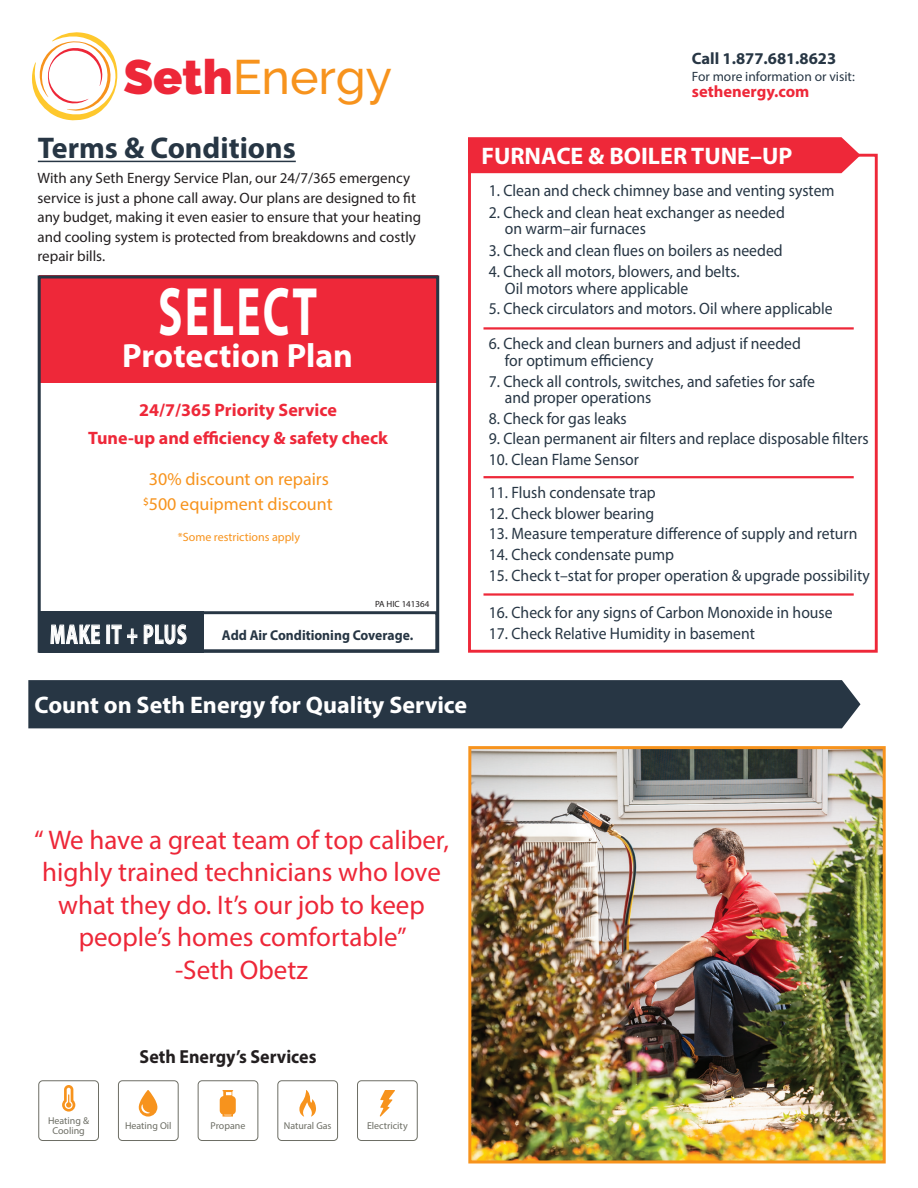
<style>
.page{position:relative;width:918px;height:1188px;background:#fff}
.page>*{position:absolute;margin:0;border:0;box-sizing:border-box;transform-origin:0 0}
.t1{font:700 69px "Myriad Pro";letter-spacing:.05em;color:#fff;scale:.66 1}
.t2{font:500 48.3px "Raleway";color:#f7931d}
.t3{font:700 33.75px "Myriad Pro";color:#fff}
.t4{font:700 30px "Myriad Pro";color:#273644}
.t5{font:700 27.45px "Myriad Pro";letter-spacing:.05em;color:#fff;scale:.66 1}
.t6{font:27px/32.4px "Myriad Pro";color:#ed2738;text-align:center}
.t7{font:700 24px "Myriad Pro";color:#fff}
.t8{font:700 18.9px "Myriad Pro";color:#231f20;scale:.95 1}
.t9{font:700 18px/27.5px "Myriad Pro";color:#ee2839;text-align:center}
.t10{font:18px "Myriad Pro";color:#f7931d}
.t11{font:16.5px/15.6px "Myriad Pro";color:#273644;scale:.95 1}
.t12{font:700 16.5px "Myriad Pro";color:#273644}
.t13{font:700 16.5px "Myriad Pro";color:#ee2839}
.t14{font:15px/19.5px "Myriad Pro";color:#231f20}
.t15{font:700 14.4px "Myriad Pro";color:#273644;scale:.95 1}
.t16{font:13.5px "Myriad Pro";color:#273644}
.t17{font:12px "Myriad Pro";color:#f7931d}
.t18{font:9.9px/9.9px "Myriad Pro";color:#6d6e65;text-align:center}
.t19{font:9px "Myriad Pro";color:#231f20}
.s1{font-weight:900;color:#ed2738}
</style>
<div class="page">
<div style="left:39px;top:275px;width:398px;height:108px;background:#ee2839"></div>
<div style="left:38px;top:275px;width:401px;height:378px;border:3px solid #273644"></div>
<div style="left:468px;top:137px;width:393px;height:36px;background:#ee2839"></div>
<div style="left:468px;top:154px;width:410px;height:499px;border:3px solid #ee2839"></div>
<hr style="left:38px;top:161px;width:258px;height:1px;background:#273644">
<hr style="left:484px;top:327px;width:370px;height:3px;background:#ee2839">
<hr style="left:484px;top:476px;width:370px;height:2px;background:#ee2839">
<hr style="left:484px;top:593px;width:370px;height:3px;background:#ee2839">
<div style="left:28px;top:680px;width:832px;height:48px;background:#273644"></div>
<svg style="left:32px;top:32px;width:86px;height:89px"></svg>
<div style="left:195px;top:611px;width:243px;height:41px;border:3px solid #273644"></div>
<div style="left:39px;top:611px;width:165px;height:42px;background:#273644"></div>
<svg style="left:51px;top:625px;width:49px;height:19px"></svg>
<div style="left:107px;top:625px;width:3px;height:19px;border:1px solid #fff"></div>
<svg style="left:112px;top:625px;width:25px;height:19px"></svg>
<svg style="left:144px;top:624px;width:42px;height:20px"></svg>
<img style="left:472px;top:750px;width:410px;height:410px">
<div style="left:468px;top:746px;width:418px;height:418px;border:3px solid #f7931d"></div>
<div style="left:357px;top:1080px;width:61px;height:61px;border:1px solid #6d6e65;border-radius:4px"></div>
<svg style="left:380px;top:1090px;width:15px;height:27px"></svg>
<div style="left:198px;top:1080px;width:60px;height:61px;border:1px solid #6d6e65;border-radius:4px"></div>
<svg style="left:220px;top:1090px;width:16px;height:27px"></svg>
<div style="left:277px;top:1080px;width:61px;height:61px;border:1px solid #6d6e65;border-radius:4px"></div>
<svg style="left:299px;top:1090px;width:17px;height:27px"></svg>
<div style="left:118px;top:1080px;width:61px;height:61px;border:1px solid #6d6e65;border-radius:4px"></div>
<svg style="left:139px;top:1090px;width:18px;height:27px"></svg>
<div style="left:38px;top:1080px;width:61px;height:61px;border:1px solid #6d6e65;border-radius:4px"></div>
<svg style="left:62px;top:1085px;width:13px;height:27px"></svg>
<h2 class="t2" style="left:123px;top:59px;width:270px"><span class="s1">Seth</span>Energy</h2>
<p class="t12" style="left:692px;top:52px;width:146px">Call 1.877.681.8623</p>
<p class="t16" style="left:692px;top:71px;width:164px">For more information or visit:</p>
<p class="t13" style="left:692px;top:85px;width:119px">sethenergy.com</p>
<h3 class="t4" style="left:38px;top:137px;width:259px">Terms &amp; Conditions</h3>
<h3 class="t7" style="left:481px;top:147px;width:312px">FURNACE &amp; BOILER TUNE–UP</h3>
<p class="t14" style="left:38px;top:170px;width:385px">With any Seth Energy Service Plan, our 24/7/365 emergency service is just a phone call away. Our plans are designed to fit any budget, making it even easier to ensure that your heating and cooling system is protected from breakdowns and costly repair bills.</p>
<h1 class="t1" style="left:158px;top:285px;width:243px">SELECT</h1>
<h3 class="t3" style="left:122px;top:343px;width:232px">Protection Plan</h3>
<p class="t9" style="left:88px;top:398px;width:301px">24/7/365 Priority Service<br>Tune-up and efficiency &amp; safety check</p>
<p class="t10" style="left:149px;top:472px;width:182px">30% discount on repairs</p>
<p class="t10" style="left:143px;top:497px;width:191px">$500 equipment discount</p>
<p class="t17" style="left:178px;top:532px;width:124px">*Some restrictions apply</p>
<p class="t19" style="left:375px;top:601px;width:56px">PA HIC 141364</p>
<h3 class="t5" style="left:50px;top:624px;width:209px">MAKE IT + PLUS</h3>
<p class="t15" style="left:222px;top:629px;width:203px">Add Air Conditioning Coverage.</p>
<h3 class="t7" style="left:35px;top:695px;width:434px">Count on Seth Energy for Quality Service</h3>
<p class="t11" style="left:489px;top:184px;width:365px">1. Clean and check chimney base and venting system</p>
<p class="t11" style="left:505px;top:206px;width:296px;text-indent:-16px">2. Check and clean heat exchanger as needed on warm–air furnaces</p>
<p class="t11" style="left:489px;top:244px;width:311px">3. Check and clean flues on boilers as needed</p>
<p class="t11" style="left:489px;top:265px;width:265px">4. Check all motors, blowers, and belts.</p>
<p class="t11" style="left:505px;top:282px;width:195px">Oil motors where applicable</p>
<p class="t11" style="left:489px;top:302px;width:363px">5. Check circulators and motors. Oil where applicable</p>
<p class="t11" style="left:505px;top:337px;width:313px;line-height:16.5px;text-indent:-16px">6. Check and clean burners and adjust if needed for optimum efficiency</p>
<p class="t11" style="left:505px;top:391px;width:156px">and proper operations</p>
<p class="t11" style="left:489px;top:375px;width:345px">7. Check all controls, switches, and safeties for safe</p>
<p class="t11" style="left:489px;top:412px;width:147px">8. Check for gas leaks</p>
<p class="t11" style="left:489px;top:432px;width:401px">9. Clean permanent air filters and replace disposable filters</p>
<p class="t11" style="left:489px;top:453px;width:159px">10. Clean Flame Sensor</p>
<p class="t11" style="left:489px;top:486px;width:177px">11. Flush condensate trap</p>
<p class="t11" style="left:489px;top:507px;width:176px">12. Check blower bearing</p>
<p class="t11" style="left:489px;top:527px;width:389px">13. Measure temperature difference of supply and return</p>
<p class="t11" style="left:489px;top:548px;width:196px">14. Check condensate pump</p>
<p class="t11" style="left:489px;top:569px;width:402px">15. Check t–stat for proper operation &amp; upgrade possibility</p>
<p class="t11" style="left:489px;top:606px;width:363px">16. Check for any signs of Carbon Monoxide in house</p>
<p class="t11" style="left:489px;top:627px;width:282px">17. Check Relative Humidity in basement</p>
<h3 class="t6" style="left:34px;top:826px;width:416px">“ We have a great team of top caliber, highly trained technicians who love what they do. It’s our job to keep people’s homes comfortable”<br>-Seth Obetz</h3>
<p class="t18" style="left:48px;top:1116px;width:43px">Heating &amp;<br>Cooling</p>
<p class="t8" style="left:140px;top:1050px;width:188px">Seth Energy’s Services</p>
<p class="t18" style="left:125px;top:1121px;width:48px">Heating Oil</p>
<p class="t18" style="left:211px;top:1121px;width:36px">Propane</p>
<p class="t18" style="left:284px;top:1121px;width:49px">Natural Gas</p>
<p class="t18" style="left:367px;top:1121px;width:42px">Electricity</p>
</div>
